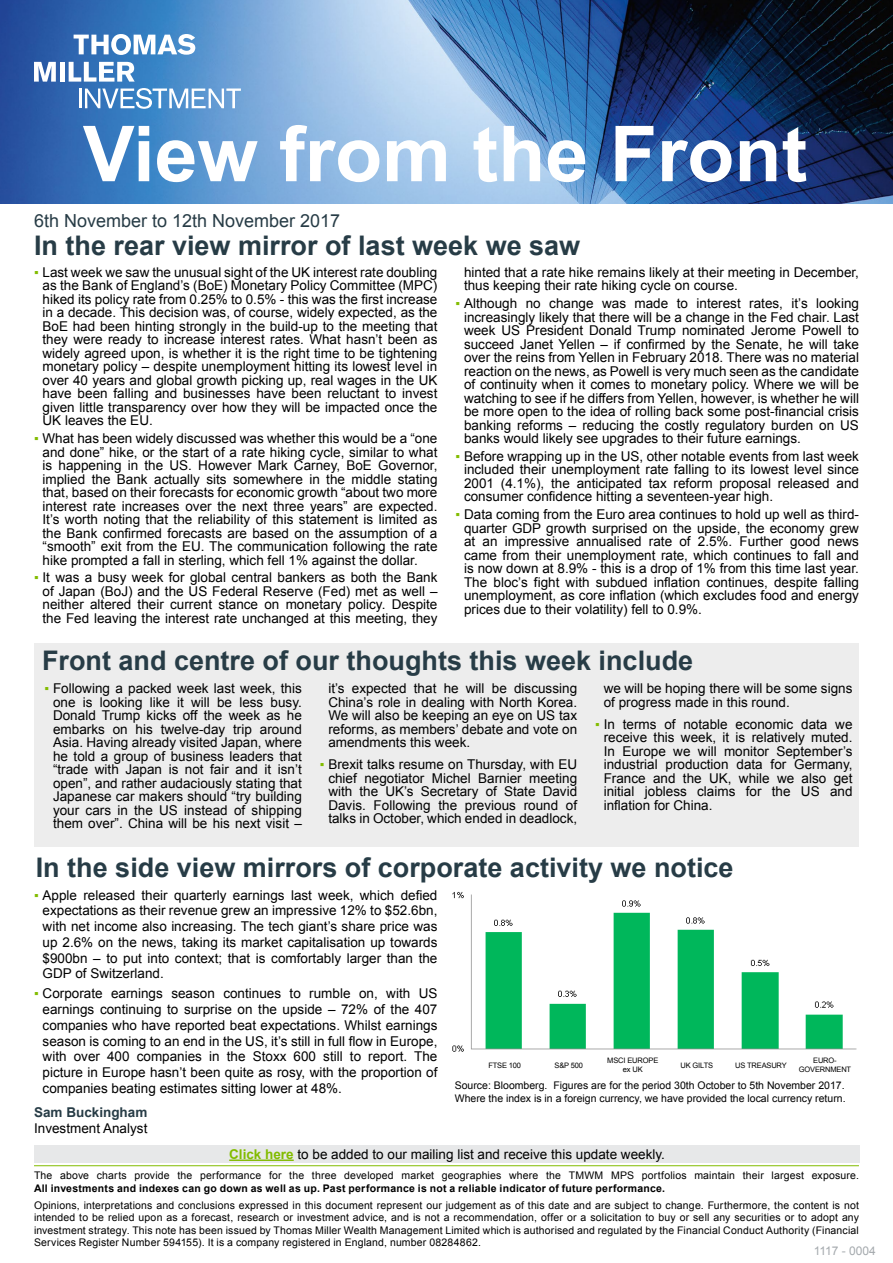
<style>
.page{position:relative;width:893px;height:1263px;background:#fff}
.page>*{position:absolute;margin:0;border:0;box-sizing:border-box;transform-origin:0 0}
.t1{font:700 77.25px "Arial";color:#fff}
.t2{font:700 27px "Arial";color:#273c46}
.t3{font:18px "Arial";color:#273c46}
.t4{font:13.5px/13.5px "Arial";color:#000;text-align:justify}
.t5{font:700 13.5px "Arial";color:#273c46}
.t6{font:12px "Arial";color:#a4a9ad}
.t7{font:10.5px/12.6px "Arial";letter-spacing:.015em;color:#000}
.t8{font:700 10.5px "Arial";letter-spacing:.02em;color:#000}
.t9{font:7.5px/9px "Arial";letter-spacing:-.02em;color:#000;text-align:center}
.s1{color:#82bc00}
.s2{font-weight:700;color:#82bc00}
</style>
<div class="page">
<div style="left:34px;top:1145px;width:825px;height:17px;background:#e7e8e9"></div>
<img style="left:452px;top:891px;width:405px;height:161px">
<img style="left:0;top:0;width:893px;height:204px">
<hr style="left:34px;top:1165px;width:825px;height:1px;background:#82bc00">
<div style="left:34px;top:643px;width:825px;height:204px;background:#ededed"></div>
<svg style="left:74px;top:34px;width:121px;height:21px"></svg>
<svg style="left:34px;top:62px;width:22px;height:20px"></svg>
<div style="left:60px;top:62px;width:5px;height:20px;background:#fff"></div>
<svg style="left:69px;top:62px;width:66px;height:20px"></svg>
<svg style="left:79px;top:88px;width:162px;height:21px"></svg>
<hr style="left:229px;top:1159px;width:65px;height:2px;background:#82bc00">
<h1 class="t1" style="left:83px;top:103px;width:726px">View from the Front</h1>
<h3 class="t3" style="left:34px;top:209px;width:308px">6th November to 12th November 2017</h3>
<h2 class="t2" style="left:34px;top:228px;width:548px">In the rear view mirror of last week we saw</h2>
<p class="t4" style="left:43px;top:265px;width:396px;text-indent:-9px"><span class="s1">▪</span> Last week we saw the unusual sight of the UK interest rate doubling as the Bank of England’s (BoE) Monetary Policy Committee (MPC) hiked its policy rate from 0.25% to 0.5% - this was the first increase in a decade. This decision was, of course, widely expected, as the BoE had been hinting strongly in the build-up to the meeting that they were ready to increase interest rates. What hasn’t been as widely agreed upon, is whether it is the right time to be tightening monetary policy – despite unemployment hitting its lowest level in over 40 years and global growth picking up, real wages in the UK have been falling and businesses have been reluctant to invest given little transparency over how they will be impacted once the UK leaves the EU.</p>
<p class="t4" style="left:43px;top:432px;width:396px;text-indent:-9px"><span class="s1">▪</span> What has been widely discussed was whether this would be a “one and done” hike, or the start of a rate hiking cycle, similar to what is happening in the US. However Mark Carney, BoE Governor, implied the Bank actually sits somewhere in the middle stating that, based on their forecasts for economic growth “about two more interest rate increases over the next three years” are expected.<br>It’s worth noting that the reliability of this statement is limited as the Bank confirmed forecasts are based on the assumption of a “smooth” exit from the EU. The communication following the rate hike prompted a fall in sterling, which fell 1% against the dollar.</p>
<p class="t4" style="left:43px;top:571px;width:396px;text-indent:-9px"><span class="s1">▪</span> It was a busy week for global central bankers as both the Bank of Japan (BoJ) and the US Federal Reserve (Fed) met as well – neither altered their current stance on monetary policy. Despite the Fed leaving the interest rate unchanged at this meeting, they</p>
<p class="t4" style="left:464px;top:265px;width:396px">hinted that a rate hike remains likely at their meeting in December, thus keeping their rate hiking cycle on course.</p>
<p class="t4" style="left:464px;top:297px;width:396px;text-indent:-9px"><span class="s1">▪</span> Although no change was made to interest rates, it’s looking increasingly likely that there will be a change in the Fed chair. Last week US President Donald Trump nominated Jerome Powell to succeed Janet Yellen – if confirmed by the Senate, he will take over the reins from Yellen in February 2018. There was no material reaction on the news, as Powell is very much seen as the candidate of continuity when it comes to monetary policy. Where we will be watching to see if he differs from Yellen, however, is whether he will be more open to the idea of rolling back some post-financial crisis banking reforms – reducing the costly regulatory burden on US banks would likely see upgrades to their future earnings.</p>
<p class="t4" style="left:464px;top:449px;width:396px;text-indent:-9px"><span class="s1">▪</span> Before wrapping up in the US, other notable events from last week included their unemployment rate falling to its lowest level since 2001 (4.1%), the anticipated tax reform proposal released and consumer confidence hitting a seventeen-year high.</p>
<p class="t4" style="left:464px;top:508px;width:396px;text-indent:-9px"><span class="s1">▪</span> Data coming from the Euro area continues to hold up well as third&shy;quarter GDP growth surprised on the upside, the economy grew at an impressive annualised rate of 2.5%. Further good news came from their unemployment rate, which continues to fall and is now down at 8.9% - this is a drop of 1% from this time last year.<br>The bloc’s fight with subdued inflation continues, despite falling unemployment, as core inflation (which excludes food and energy prices due to their volatility) fell to 0.9%.</p>
<h2 class="t2" style="left:42px;top:643px;width:653px">Front and centre of our thoughts this week include</h2>
<p class="t4" style="left:53px;top:682px;width:250px;text-indent:-9px"><span class="s1">▪</span> Following a packed week last week, this one is looking like it will be less busy.<br>Donald Trump kicks off the week as he embarks on his twelve-day trip around Asia. Having already visited Japan, where he told a group of business leaders that “trade with Japan is not fair and it isn’t open”, and rather audaciously stating that Japanese car makers should “try building your cars in the US instead of shipping them over”. China will be his next visit –</p>
<p class="t4" style="left:328px;top:682px;width:250px">it’s expected that he will be discussing China’s role in dealing with North Korea.<br>We will also be keeping an eye on US tax reforms, as members’ debate and vote on amendments this week.</p>
<p class="t4" style="left:604px;top:682px;width:250px">we will be hoping there will be some signs of progress made in this round.</p>
<p class="t4" style="left:604px;top:718px;width:250px;text-indent:-9px"><span class="s1">▪</span> In terms of notable economic data we receive this week, it is relatively muted.<br>In Europe we will monitor September’s industrial production data for Germany, France and the UK, while we also get initial jobless claims for the US and inflation for China.</p>
<p class="t4" style="left:328px;top:758px;width:250px;text-indent:-9px"><span class="s1">▪</span> Brexit talks resume on Thursday, with EU chief negotiator Michel Barnier meeting with the UK’s Secretary of State David Davis. Following the previous round of talks in October, which ended in deadlock,</p>
<h2 class="t2" style="left:36px;top:849px;width:699px">In the side view mirrors of corporate activity we notice</h2>
<p class="t4" style="left:43px;top:887px;width:396px;line-height:15.8px;text-indent:-9px"><span class="s1">▪</span> Apple released their quarterly earnings last week, which defied expectations as their revenue grew an impressive 12% to $52.6bn, with net income also increasing. The tech giant’s share price was up 2.6% on the news, taking its market capitalisation up towards $900bn – to put into context; that is comfortably larger than the GDP of Switzerland.</p>
<p class="t4" style="left:43px;top:986px;width:396px;line-height:15.8px;text-indent:-9px"><span class="s1">▪</span> Corporate earnings season continues to rumble on, with US earnings continuing to surprise on the upside – 72% of the 407 companies who have reported beat expectations. Whilst earnings season is coming to an end in the US, it’s still in full flow in Europe, with over 400 companies in the Stoxx 600 still to report. The picture in Europe hasn’t been quite as rosy, with the proportion of companies beating estimates sitting lower at 48%.</p>
<p class="t5" style="left:34px;top:1103px;width:115px">Sam Buckingham</p>
<p class="t4" style="left:34px;top:1121px;width:115px">Investment Analyst</p>
<p class="t9" style="left:488px;top:1060px;width:34px">FTSE 100</p>
<p class="t9" style="left:554px;top:1060px;width:30px">S&amp;P 500</p>
<p class="t9" style="left:607px;top:1056px;width:53px">MSCI EUROPE ex UK</p>
<p class="t9" style="left:681px;top:1060px;width:34px">UK GILTS</p>
<p class="t9" style="left:735px;top:1060px;width:53px">US TREASURY</p>
<p class="t9" style="left:799px;top:1056px;width:54px">EURO-<br>GOVERNMENT</p>
<p class="t7" style="left:455px;top:1079px;width:392px">Source: Bloomberg. Figures are for the period 30th October to 5th November 2017.<br>Where the index is in a foreign currency, we have provided the local currency return.</p>
<p class="t4" style="left:229px;top:1147px;width:437px"><span class="s2">Click here</span> to be added to our mailing list and receive this update weekly.</p>
<p class="t7" style="left:34px;top:1169px;width:826px">The above charts provide the performance for the three developed market geographies where the TMWM MPS portfolios maintain their largest exposure.</p>
<p class="t8" style="left:34px;top:1181px;width:633px">All investments and indexes can go down as well as up. Past performance is not a reliable indicator of future performance.</p>
<p class="t7" style="left:34px;top:1199px;width:826px;text-align:justify">Opinions, interpretations and conclusions expressed in this document represent our judgement as of this date and are subject to change. Furthermore, the content is not intended to be relied upon as a forecast, research or investment advice, and is not a recommendation, offer or a solicitation to buy or sell any securities or to adopt any investment strategy. This note has been issued by Thomas Miller Wealth Management Limited which is authorised and regulated by the Financial Conduct Authority (Financial Services Register Number 594155). It is a company registered in England, number 08284862.</p>
<p class="t6" style="left:814px;top:1242px;width:64px">1117 - 0004</p>
</div>
